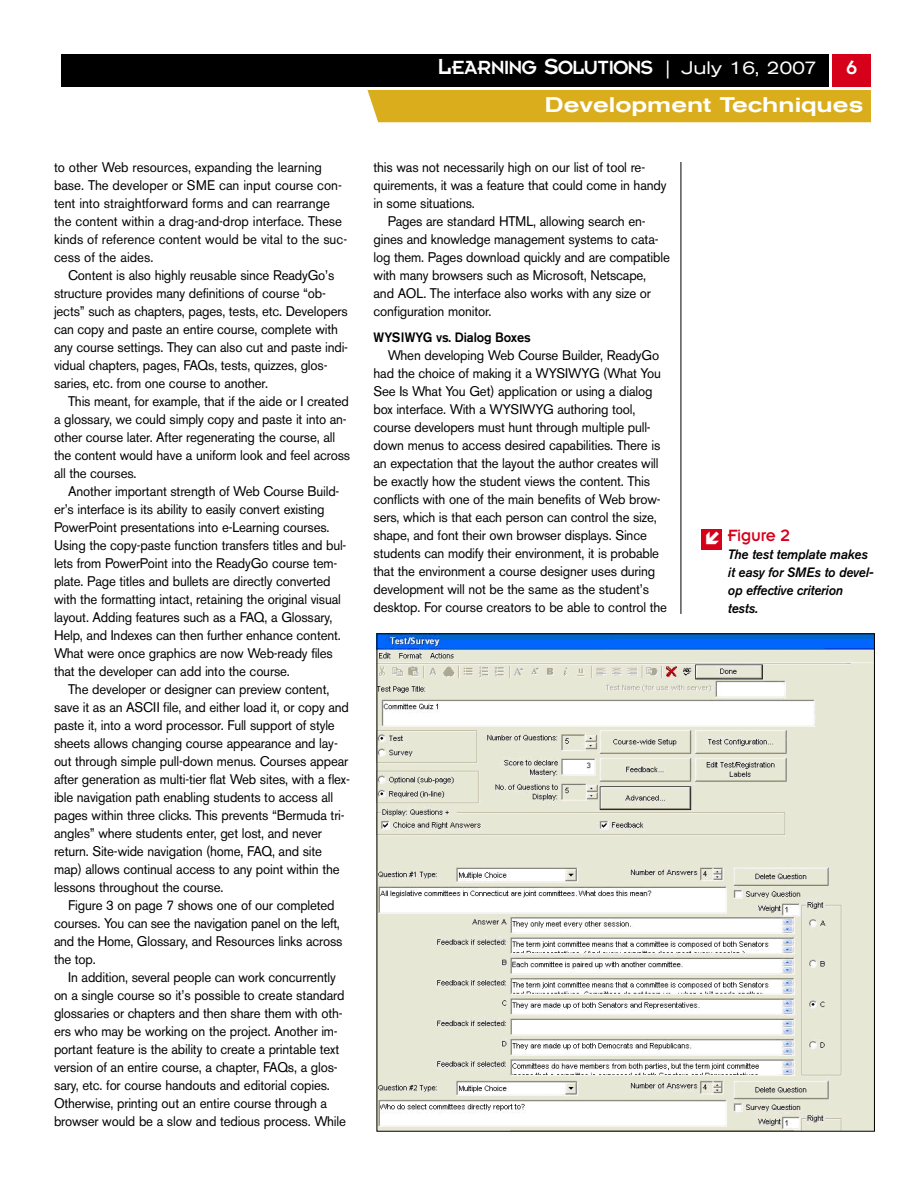
<style>
.page{position:relative;width:918px;height:1188px;background:#fff}
.page>*{position:absolute;margin:0;border:0;box-sizing:border-box;transform-origin:0 0}
.t1{font:21px "Insignia";letter-spacing:-.055em;color:#fff}
.t2{font:500 expanded 21px "Akzidenz Grotesk BE";color:#fff}
.t3{font:18px "Insignia";letter-spacing:-.01em;color:#d7001b;scale:.95 1}
.t4{font:13.8px/18px "Akzidenz Grotesk BE";letter-spacing:-.01em;color:#000;scale:.95 1}
.t5{font:italic 500 13.5px/18px "Akzidenz Grotesk BE";letter-spacing:-.01em;color:#000;scale:.95 1}
.t6{font:500 13.5px "Akzidenz Grotesk BE";letter-spacing:-.01em;color:#000;scale:.95 1}
.s1{font-size:24px}
.s2{font-family:"Akzidenz Grotesk BE";font-size:18px}
.s3{font-family:"Akzidenz Grotesk BE";font-stretch:expanded;font-size:18px}
</style>
<div class="page">
<div style="left:61px;top:54px;width:767px;height:32px;background:#000"></div>
<div style="left:833px;top:54px;width:38px;height:32px;background:#d7001b"></div>
<div style="left:368px;top:90px;width:503px;height:32px;background:#daad1c"></div>
<hr style="left:681px;top:162px;width:1px;height:452px;background:#000">
<img style="left:379px;top:635px;width:494px;height:495px">
<div style="left:701px;top:530px;width:21px;height:20px;background:#d7001b"></div>
<p class="t4" style="left:54px;top:159px;width:310px">to other Web resources, expanding the learning base. The developer or SME can input course con&shy;tent into straightforward forms and can rearrange the content within a drag-and-drop interface. These kinds of reference content would be vital to the suc&shy;cess of the aides.</p>
<p class="t4" style="left:54px;top:267px;width:311px;text-indent:14px">Content is also highly reusable since ReadyGo’s structure provides many definitions of course “ob&shy;jects” such as chapters, pages, tests, etc. Developers can copy and paste an entire course, complete with any course settings. They can also cut and paste indi&shy;vidual chapters, pages, FAQs, tests, quizzes, glos&shy;saries, etc. from one course to another.</p>
<p class="t4" style="left:54px;top:393px;width:313px;text-indent:14px">This meant, for example, that if the aide or I created a glossary, we could simply copy and paste it into an&shy;other course later. After regenerating the course, all the content would have a uniform look and feel across all the courses.</p>
<p class="t4" style="left:54px;top:483px;width:309px;text-indent:14px">Another important strength of Web Course Build&shy;er’s interface is its ability to easily convert existing PowerPoint presentations into e-Learning courses.<br>Using the copy-paste function transfers titles and bul&shy;lets from PowerPoint into the ReadyGo course tem&shy;plate. Page titles and bullets are directly converted with the formatting intact, retaining the original visual layout. Adding features such as a FAQ, a Glossary, Help, and Indexes can then further enhance content.<br>What were once graphics are now Web-ready files that the developer can add into the course.</p>
<p class="t4" style="left:54px;top:681px;width:313px;text-indent:14px">The developer or designer can preview content, save it as an ASCII file, and either load it, or copy and paste it, into a word processor. Full support of style sheets allows changing course appearance and lay&shy;out through simple pull-down menus. Courses appear after generation as multi-tier flat Web sites, with a flex&shy;ible navigation path enabling students to access all pages within three clicks. This prevents “Bermuda tri&shy;angles” where students enter, get lost, and never return. Site-wide navigation (home, FAQ, and site map) allows continual access to any point within the lessons throughout the course.</p>
<p class="t4" style="left:54px;top:897px;width:305px;text-indent:14px">Figure 3 on page 7 shows one of our completed courses. You can see the navigation panel on the left, and the Home, Glossary, and Resources links across the top.</p>
<p class="t4" style="left:54px;top:969px;width:309px;text-indent:14px">In addition, several people can work concurrently on a single course so it’s possible to create standard glossaries or chapters and then share them with oth&shy;ers who may be working on the project. Another im&shy;portant feature is the ability to create a printable text version of an entire course, a chapter, FAQs, a glos&shy;sary, etc. for course handouts and editorial copies.<br>Otherwise, printing out an entire course through a browser would be a slow and tedious process. While</p>
<h1 class="t1" style="left:437px;top:60px;width:381px"><span class="s1">L</span>EARNING <span class="s1">S</span>OLUTIONS <span class="s2">|</span> <span class="s3">July 16, 2007</span></h1>
<h1 class="t1" style="left:846px;top:61px;width:13px">6</h1>
<h1 class="t2" style="left:545px;top:97px;width:320px">Development Techniques</h1>
<p class="t4" style="left:374px;top:159px;width:287px">this was not necessarily high on our list of tool re-</p>
<p class="t4" style="left:374px;top:177px;width:310px">quirements, it was a feature that could come in handy</p>
<p class="t4" style="left:374px;top:195px;width:108px">in some situations.</p>
<p class="t4" style="left:388px;top:213px;width:273px">Pages are standard HTML, allowing search en-</p>
<p class="t4" style="left:374px;top:231px;width:302px">gines and knowledge management systems to cata-</p>
<p class="t4" style="left:374px;top:249px;width:313px">log them. Pages download quickly and are compatible</p>
<p class="t4" style="left:374px;top:267px;width:289px">with many browsers such as Microsoft, Netscape,</p>
<p class="t4" style="left:374px;top:285px;width:294px">and AOL. The interface also works with any size or</p>
<p class="t4" style="left:374px;top:303px;width:126px">configuration monitor.</p>
<p class="t6" style="left:374px;top:333px;width:167px">WYSIWYG vs. Dialog Boxes</p>
<p class="t4" style="left:374px;top:348px;width:310px;text-indent:14px">When developing Web Course Builder, ReadyGo had the choice of making it a WYSIWYG (What You See Is What You Get) application or using a dialog box interface. With a WYSIWYG authoring tool, course developers must hunt through multiple pull&shy;down menus to access desired capabilities. There is an expectation that the layout the author creates will be exactly how the student views the content. This conflicts with one of the main benefits of Web brow&shy;sers, which is that each person can control the size, shape, and font their own browser displays. Since students can modify their environment, it is probable that the environment a course designer uses during development will not be the same as the student’s desktop. For course creators to be able to control the</p>
<h2 class="t3" style="left:728px;top:529px;width:67px">Figure 2</h2>
<p class="t5" style="left:728px;top:546px;width:155px">The test template makes it easy for SMEs to devel&shy;op effective criterion tests.</p>
</div>
